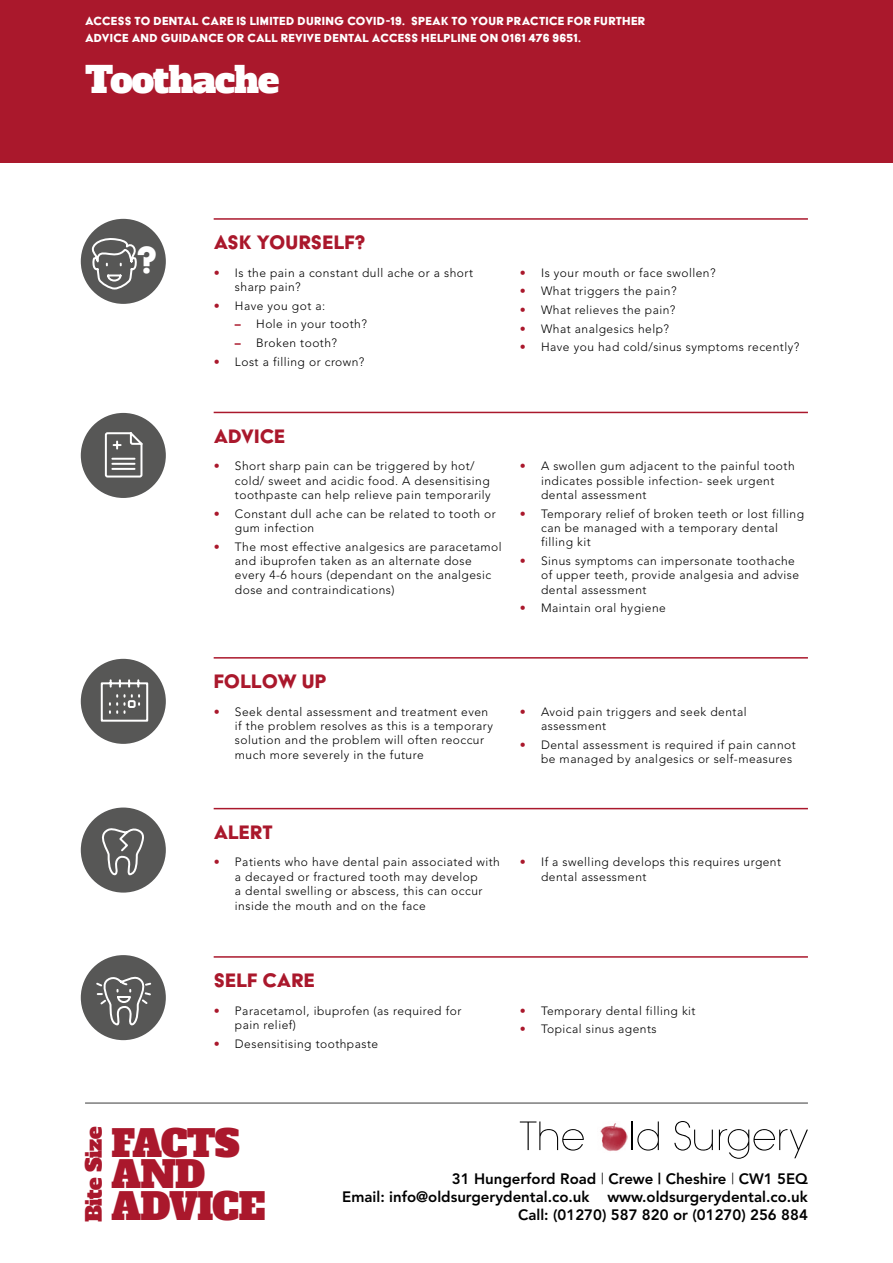
<style>
.page{position:relative;width:893px;height:1263px;background:#fff}
.page>*{position:absolute;margin:0;border:0;box-sizing:border-box;transform-origin:0 0}
.t1{font:43.5px "Acier BAT Text Solid";color:#fff}
.t2{font:36.9px/31.8px "Alfa Slab One";letter-spacing:-.025em;color:#aa182c}
.t3{font:36px "Alfa Slab One";letter-spacing:-.025em;color:#fff}
.t4{font:22.5px "Acier BAT Text Solid";color:#aa182c}
.t5{font:21.3px "Alfa Slab One";letter-spacing:-.02em;color:#aa182c}
.t6{font:800 15px/18px "Avenir";color:#000;text-align:right}
.t7{font:13.5px/16.2px "Acier BAT Text Solid";letter-spacing:.015em;color:#fff}
.t8{font:300 12px/14.4px "Avenir";letter-spacing:.04em;color:#000}
.s1{color:#aa182c}
.s2{font-weight:900;color:#aa182c}
.s3{font-weight:300}
</style>
<div class="page">
<div style="left:0;top:0;width:893px;height:163px;background:#aa182c"></div>
<svg style="left:520px;top:1121px;width:64px;height:29px"></svg>
<svg style="left:632px;top:1121px;width:27px;height:29px"></svg>
<svg style="left:674px;top:1121px;width:39px;height:30px"></svg>
<svg style="left:719px;top:1129px;width:89px;height:30px"></svg>
<img style="left:600px;top:1123px;width:27px;height:28px">
<hr style="left:85px;top:1103px;width:723px;height:1px;background:#000">
<hr style="left:214px;top:218px;width:594px;height:2px;background:#aa182c">
<hr style="left:214px;top:412px;width:594px;height:1px;background:#aa182c">
<hr style="left:214px;top:657px;width:594px;height:2px;background:#aa182c">
<hr style="left:214px;top:808px;width:594px;height:1px;background:#aa182c">
<hr style="left:214px;top:956px;width:594px;height:2px;background:#aa182c">
<div style="left:81px;top:219px;width:85px;height:85px;background:#575756;border-radius:50%"></div>
<svg style="left:81px;top:219px;width:60px;height:74px"></svg>
<div style="left:81px;top:413px;width:85px;height:85px;background:#575756;border-radius:50%"></div>
<svg style="left:81px;top:413px;width:69px;height:85px"></svg>
<svg style="left:81px;top:659px;width:85px;height:85px"></svg>
<svg style="left:81px;top:807px;width:85px;height:85px"></svg>
<div style="left:81px;top:955px;width:85px;height:85px;background:#575756;border-radius:50%"></div>
<svg style="left:95px;top:955px;width:71px;height:85px"></svg>
<p class="t7" style="left:85px;top:13px;width:562px">ACCESS TO DENTAL CARE IS LIMITED DURING COVID-19. SPEAK TO YOUR PRACTICE FOR FURTHER<br>ADVICE AND GUIDANCE OR CALL REVIVE DENTAL ACCESS HELPLINE ON 0161 476 9651.</p>
<h3 class="t3" style="left:85px;top:55px;width:196px">Toothache</h3>
<h1 class="t1" style="left:136px;top:237px;width:23px">?</h1>
<h3 class="t4" style="left:214px;top:231px;width:154px">ASK YOURSELF?</h3>
<p class="t8" style="left:235px;top:265px;width:240px;text-indent:-21px"><span class="s1">•</span> Is the pain a constant dull ache or a short sharp pain?</p>
<p class="t8" style="left:214px;top:298px;width:113px"><span class="s1">•</span> Have you got a:</p>
<p class="t8" style="left:235px;top:317px;width:133px"><span class="s2">–</span> Hole in your tooth?</p>
<p class="t8" style="left:235px;top:336px;width:104px"><span class="s2">–</span> Broken tooth?</p>
<p class="t8" style="left:214px;top:354px;width:152px"><span class="s1">•</span> Lost a filling or crown?</p>
<p class="t8" style="left:520px;top:265px;width:197px"><span class="s1">•</span> Is your mouth or face swollen?</p>
<p class="t8" style="left:520px;top:284px;width:158px"><span class="s1">•</span> What triggers the pain?</p>
<p class="t8" style="left:520px;top:303px;width:157px"><span class="s1">•</span> What relieves the pain?</p>
<p class="t8" style="left:520px;top:321px;width:151px"><span class="s1">•</span> What analgesics help?</p>
<p class="t8" style="left:520px;top:340px;width:281px"><span class="s1">•</span> Have you had cold/sinus symptoms recently?</p>
<h3 class="t4" style="left:214px;top:424px;width:73px">ADVICE</h3>
<p class="t8" style="left:235px;top:459px;width:257px;text-indent:-21px"><span class="s1">•</span> Short sharp pain can be triggered by hot/ cold/ sweet and acidic food. A desensitising toothpaste can help relieve pain temporarily</p>
<p class="t8" style="left:235px;top:506px;width:262px;text-indent:-21px"><span class="s1">•</span> Constant dull ache can be related to tooth or gum infection</p>
<p class="t8" style="left:235px;top:539px;width:268px;text-indent:-21px"><span class="s1">•</span> The most effective analgesics are paracetamol and ibuprofen taken as an alternate dose every 4-6 hours (dependant on the analgesic dose and contraindications)</p>
<p class="t8" style="left:541px;top:459px;width:255px;text-indent:-21px"><span class="s1">•</span> A swollen gum adjacent to the painful tooth indicates possible infection- seek urgent dental assessment</p>
<p class="t8" style="left:541px;top:506px;width:264px;text-indent:-21px"><span class="s1">•</span> Temporary relief of broken teeth or lost filling can be managed with a temporary dental filling kit</p>
<p class="t8" style="left:541px;top:554px;width:260px;text-indent:-21px"><span class="s1">•</span> Sinus symptoms can impersonate toothache of upper teeth, provide analgesia and advise dental assessment</p>
<p class="t8" style="left:520px;top:601px;width:148px"><span class="s1">•</span> Maintain oral hygiene</p>
<h3 class="t4" style="left:214px;top:670px;width:115px">FOLLOW UP</h3>
<p class="t8" style="left:235px;top:704px;width:259px;text-indent:-21px"><span class="s1">•</span> Seek dental assessment and treatment even if the problem resolves as this is a temporary solution and the problem will often reoccur much more severely in the future</p>
<p class="t8" style="left:541px;top:704px;width:207px;text-indent:-21px"><span class="s1">•</span> Avoid pain triggers and seek dental assessment</p>
<p class="t8" style="left:541px;top:737px;width:256px;text-indent:-21px"><span class="s1">•</span> Dental assessment is required if pain cannot be managed by analgesics or self-measures</p>
<h3 class="t4" style="left:214px;top:820px;width:61px">ALERT</h3>
<p class="t8" style="left:235px;top:855px;width:267px;text-indent:-21px"><span class="s1">•</span> Patients who have dental pain associated with a decayed or fractured tooth may develop<br>a dental swelling or abscess, this can occur inside the mouth and on the face</p>
<p class="t8" style="left:541px;top:855px;width:242px;text-indent:-21px"><span class="s1">•</span> If a swelling develops this requires urgent dental assessment</p>
<h3 class="t4" style="left:214px;top:969px;width:102px">SELF CARE</h3>
<p class="t8" style="left:235px;top:1003px;width:228px;text-indent:-21px"><span class="s1">•</span> Paracetamol, ibuprofen (as required for pain relief)</p>
<p class="t8" style="left:214px;top:1036px;width:166px"><span class="s1">•</span> Desensitising toothpaste</p>
<p class="t8" style="left:520px;top:1003px;width:177px"><span class="s1">•</span> Temporary dental filling kit</p>
<p class="t8" style="left:520px;top:1022px;width:138px"><span class="s1">•</span> Topical sinus agents</p>
<h3 class="t5" style="left:80px;top:1222px;width:97px;rotate:-90deg">Bite Size</h3>
<h2 class="t2" style="left:111px;top:1128px;width:156px">FACTS<br>AND<br>ADVICE</h2>
<p class="t6" style="left:342px;top:1169px;width:467px">31 Hungerford Road <span class="s3">|</span> Crewe | Cheshire <span class="s3">|</span> CW1 5EQ<br>Email: info@oldsurgerydental.co.uk www.oldsurgerydental.co.uk</p>
<p class="t6" style="left:518px;top:1205px;width:291px">Call: (01270) 587 820 or (01270) 256 884</p>
</div>
